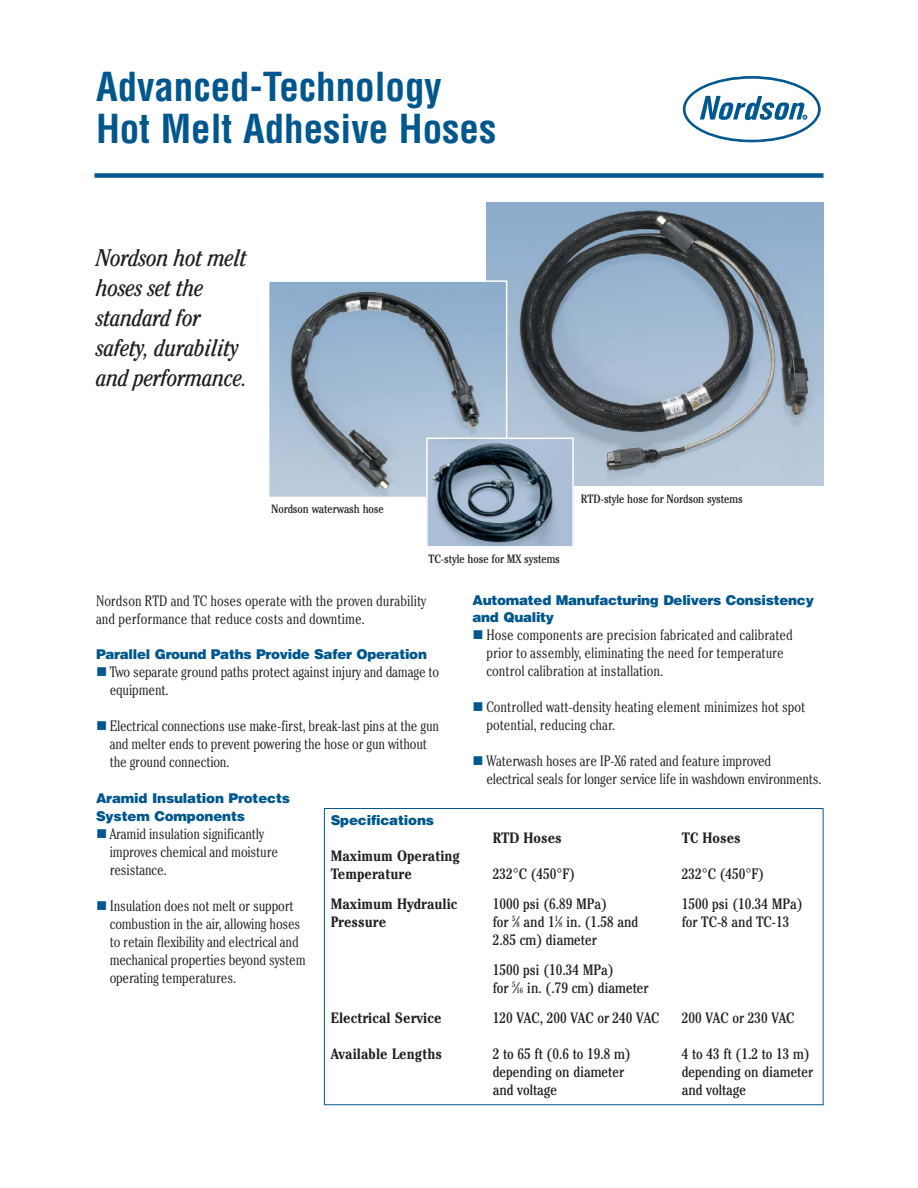
<style>
.page{position:relative;width:918px;height:1188px;background:#fff}
.page>*{position:absolute;margin:0;border:0;box-sizing:border-box;transform-origin:0 0}
.t1{font:700 condensed 39px/42px "Helvetica";color:#00578d}
.t2{font:italic condensed 24px/30px "Cheltenham";letter-spacing:-.015em;color:#231f20}
.t3{font:300 condensed 15px/18px "Cheltenham";letter-spacing:-.01em;color:#231f20}
.t4{font:condensed 15px/30px "Cheltenham";color:#231f20}
.t5{font:700 condensed 15px/18px "Cheltenham";color:#231f20}
.t6{font:900 13.5px/18px "Helvetica";letter-spacing:-.02em;color:#00578d}
.t7{font:condensed 12px "Cheltenham";letter-spacing:-.005em;color:#231f20}
.s1{font-size:7.5px}
</style>
<div class="page">
<div style="left:94px;top:173px;width:730px;height:5px;background:#00578d"></div>
<svg style="left:683px;top:77px;width:137px;height:65px"></svg>
<div style="left:686px;top:79px;width:132px;height:61px;background:#fff;border-radius:50%"></div>
<svg style="left:700px;top:96px;width:107px;height:25px"></svg>
<div style="left:324px;top:808px;width:500px;height:297px;border:1px solid #00578d"></div>
<img style="left:486px;top:202px;width:338px;height:284px">
<img style="left:271px;top:283px;width:233px;height:212px">
<div style="left:268px;top:280px;width:239px;height:218px;border:2px solid #fff"></div>
<img style="left:429px;top:441px;width:142px;height:104px">
<div style="left:426px;top:438px;width:148px;height:110px;border:2px solid #fff"></div>
<h1 class="t1" style="left:96px;top:69px;width:402px">Advanced-Technology<br>Hot Melt Adhesive Hoses</h1>
<h2 class="t2" style="left:96px;top:245px;width:153px">Nordson hot melt hoses set the standard for safety, durability and performance.</h2>
<p class="t7" style="left:271px;top:505px;width:114px">Nordson waterwash hose</p>
<p class="t7" style="left:428px;top:554px;width:133px">TC-style hose for MX systems</p>
<p class="t7" style="left:581px;top:494px;width:163px">RTD-style hose for Nordson systems</p>
<p class="t6" style="left:472px;top:593px;width:343px;line-height:17.2px">Automated Manufacturing Delivers Consistency and Quality</p>
<p class="t3" style="left:486px;top:628px;width:308px">Hose components are precision fabricated and calibrated prior to assembly, eliminating the need for temperature control calibration at installation.</p>
<p class="t3" style="left:486px;top:700px;width:321px">Controlled watt-density heating element minimizes hot spot potential, reducing char.</p>
<p class="t3" style="left:486px;top:754px;width:337px">Waterwash hoses are IP-X6 rated and feature improved electrical seals for longer service life in washdown environments.</p>
<p class="t3" style="left:96px;top:593px;width:332px">Nordson RTD and TC hoses operate with the proven durability and performance that reduce costs and downtime.</p>
<p class="t6" style="left:96px;top:647px;width:333px">Parallel Ground Paths Provide Safer Operation</p>
<p class="t3" style="left:110px;top:664px;width:331px">Two separate ground paths protect against injury and damage to equipment.</p>
<p class="t3" style="left:110px;top:718px;width:331px">Electrical connections use make-first, break-last pins at the gun and melter ends to prevent powering the hose or gun without the ground connection.</p>
<p class="t6" style="left:96px;top:791px;width:196px">Aramid Insulation Protects<br>System Components</p>
<p class="t3" style="left:110px;top:826px;width:170px">Aramid insulation significantly improves chemical and moisture resistance.</p>
<p class="t3" style="left:110px;top:898px;width:197px">Insulation does not melt or support combustion in the air, allowing hoses to retain flexibility and electrical and mechanical properties beyond system operating temperatures.</p>
<p class="t6" style="left:331px;top:812px;width:105px">Specifications</p>
<p class="t5" style="left:493px;top:830px;width:71px">RTD Hoses</p>
<p class="t5" style="left:682px;top:830px;width:61px">TC Hoses</p>
<p class="t5" style="left:331px;top:848px;width:131px">Maximum Operating<br>Temperature</p>
<p class="t4" style="left:493px;top:860px;width:84px">232°C (450°F)</p>
<p class="t4" style="left:682px;top:860px;width:84px">232°C (450°F)</p>
<p class="t5" style="left:331px;top:896px;width:128px">Maximum Hydraulic</p>
<p class="t4" style="left:493px;top:890px;width:116px">1000 psi (6.89 MPa)</p>
<p class="t4" style="left:682px;top:890px;width:122px">1500 psi (10.34 MPa)</p>
<p class="t5" style="left:331px;top:914px;width:57px">Pressure</p>
<p class="t4" style="left:493px;top:908px;width:147px">for <sup>5</sup>⁄<span class="s1">8</span> and 1<sup>1</sup>⁄<span class="s1">8</span> in. (1.58 and</p>
<p class="t4" style="left:682px;top:908px;width:109px">for TC-8 and TC-13</p>
<p class="t4" style="left:493px;top:926px;width:122px">2.85 cm) diameter<br>1500 psi (10.34 MPa)</p>
<p class="t4" style="left:493px;top:974px;width:157px">for <sup>5</sup>⁄<span class="s1">16</span> in. (.79 cm) diameter</p>
<p class="t5" style="left:331px;top:1010px;width:112px">Electrical Service</p>
<p class="t4" style="left:493px;top:1004px;width:168px">120 VAC, 200 VAC or 240 VAC</p>
<p class="t4" style="left:682px;top:1004px;width:114px">200 VAC or 230 VAC</p>
<p class="t5" style="left:331px;top:1046px;width:113px">Available Lengths</p>
<p class="t4" style="left:493px;top:1040px;width:140px">2 to 65 ft (0.6 to 19.8 m)</p>
<p class="t4" style="left:682px;top:1040px;width:130px">4 to 43 ft (1.2 to 13 m)</p>
<p class="t4" style="left:493px;top:1058px;width:133px">depending on diameter</p>
<p class="t4" style="left:682px;top:1058px;width:133px">depending on diameter</p>
<p class="t4" style="left:493px;top:1076px;width:66px">and voltage</p>
<p class="t4" style="left:682px;top:1076px;width:66px">and voltage</p>
</div>
